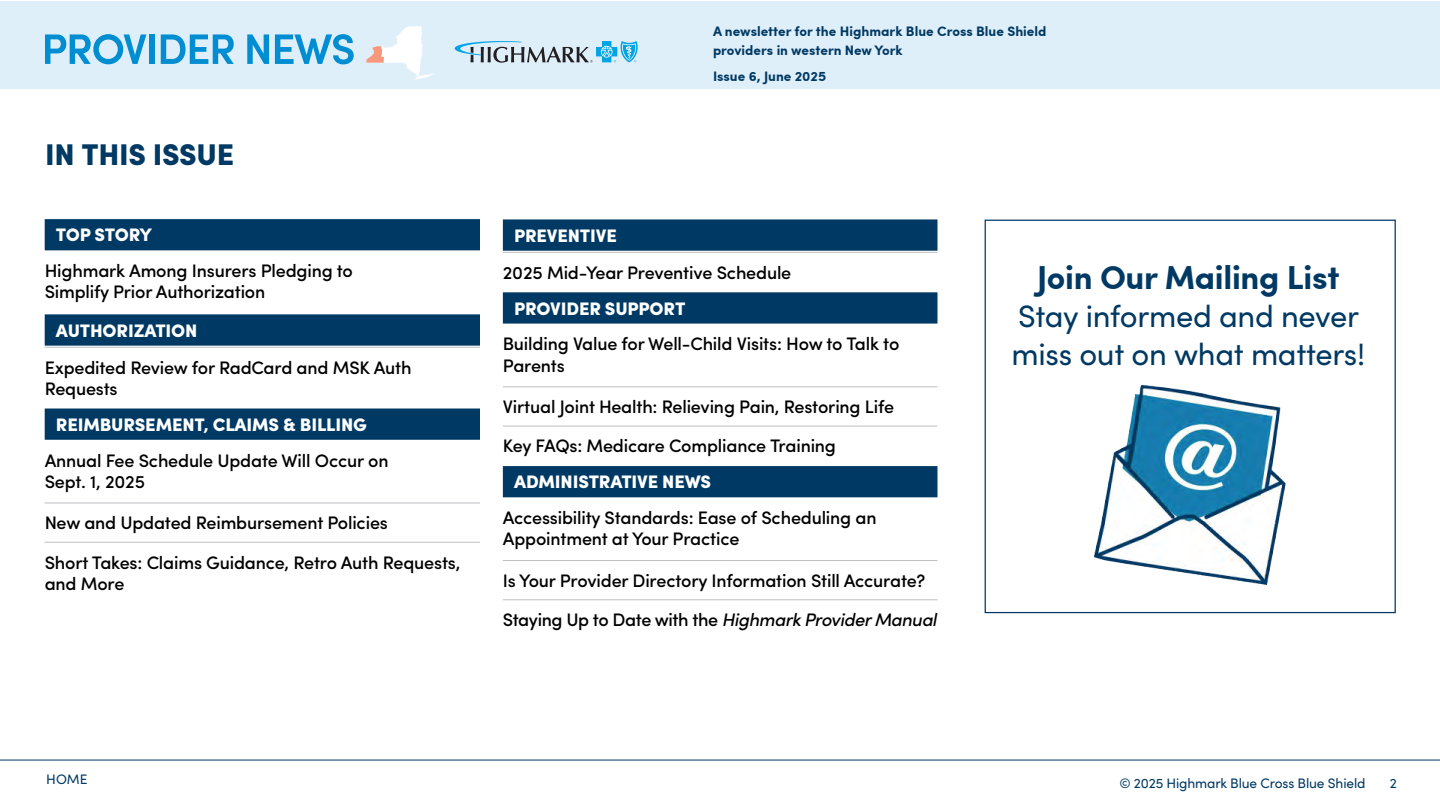
<style>
.page{position:relative;width:1440px;height:810px;background:#fff}
.page>*{position:absolute;margin:0;border:0;box-sizing:border-box;transform-origin:0 0}
.t1{font:700 33.38px "Sofia Pro";letter-spacing:-.01em;color:#003963}
.t2{font:31px/38.1px "Sofia Pro";letter-spacing:-.01em;color:#003963}
.t3{font:900 30px "Sofia Pro";letter-spacing:-.01em;color:#003963}
.t4{font:500 18.12px/21.2px "Sofia Pro";letter-spacing:-.01em;color:#000}
.t5{font:900 18.12px "Sofia Pro";letter-spacing:-.01em;color:#fff}
.t6{font:700 13.75px/18.8px "Sofia Pro";color:#003963}
.t7{font:13.75px "Sofia Pro";letter-spacing:-.01em;color:#003963}
.s1{font-style:italic}
</style>
<div class="page">
<div style="left:0;top:1px;width:1440px;height:88px;background:#dfeffa"></div>
<hr style="left:0;top:760px;width:1440px;height:1px;background:#003963">
<svg style="left:455px;top:41px;width:183px;height:22px"></svg>
<svg style="left:45px;top:34px;width:101px;height:30px"></svg>
<div style="left:149px;top:34px;width:6px;height:30px;background:#008dd1"></div>
<svg style="left:161px;top:34px;width:73px;height:30px"></svg>
<svg style="left:247px;top:34px;width:22px;height:30px"></svg>
<svg style="left:275px;top:34px;width:79px;height:30px"></svg>
<svg style="left:366px;top:26px;width:67px;height:54px"></svg>
<div style="left:985px;top:220px;width:411px;height:393px;background:#fff;border:1px solid #003963"></div>
<img style="left:1093px;top:385px;width:193px;height:200px">
<div style="left:45px;top:219px;width:435px;height:31px;background:#003963"></div>
<div style="left:45px;top:314px;width:435px;height:32px;background:#003963"></div>
<hr style="left:45px;top:347px;width:435px;height:1px;background:#bcbec0">
<div style="left:45px;top:409px;width:435px;height:31px;background:#003963"></div>
<hr style="left:45px;top:503px;width:435px;height:1px;background:#bcbec0">
<hr style="left:45px;top:542px;width:435px;height:1px;background:#bcbec0">
<div style="left:503px;top:219px;width:434px;height:32px;background:#003963"></div>
<hr style="left:503px;top:252px;width:434px;height:1px;background:#bcbec0">
<div style="left:503px;top:292px;width:434px;height:32px;background:#003963"></div>
<hr style="left:503px;top:386px;width:434px;height:1px;background:#bcbec0">
<hr style="left:503px;top:426px;width:434px;height:1px;background:#bcbec0">
<div style="left:503px;top:466px;width:434px;height:31px;background:#003963"></div>
<hr style="left:503px;top:560px;width:434px;height:1px;background:#bcbec0">
<hr style="left:503px;top:599px;width:434px;height:1px;background:#bcbec0">
<h3 class="t3" style="left:45px;top:131px;width:190px">IN THIS ISSUE</h3>
<p class="t5" style="left:56px;top:221px;width:98px">TOP STORY</p>
<p class="t4" style="left:45px;top:259px;width:310px">Highmark Among Insurers Pledging to<br>Simplify Prior Authorization</p>
<p class="t5" style="left:56px;top:316px;width:143px">AUTHORIZATION</p>
<p class="t4" style="left:45px;top:355px;width:368px">Expedited Review for RadCard and MSK Auth<br>Requests</p>
<p class="t5" style="left:56px;top:410px;width:312px">REIMBURSEMENT, CLAIMS &amp; BILLING</p>
<p class="t4" style="left:45px;top:448px;width:345px">Annual Fee Schedule Update Will Occur on<br>Sept. 1, 2025</p>
<p class="t4" style="left:45px;top:502px;width:417px;line-height:39.2px">New and Updated Reimbursement Policies<br>Short Takes: Claims Guidance, Retro Auth Requests,</p>
<p class="t4" style="left:45px;top:572px;width:81px">and More</p>
<p class="t6" style="left:713px;top:21px;width:335px">A newsletter for the Highmark Blue Cross Blue Shield providers in western New York</p>
<p class="t6" style="left:713px;top:66px;width:115px">Issue 6, June 2025</p>
<p class="t5" style="left:514px;top:221px;width:104px">PREVENTIVE</p>
<p class="t4" style="left:503px;top:260px;width:290px">2025 Mid-Year Preventive Schedule</p>
<p class="t5" style="left:514px;top:294px;width:173px">PROVIDER SUPPORT</p>
<p class="t4" style="left:503px;top:332px;width:398px">Building Value for Well-Child Visits: How to Talk to<br>Parents</p>
<p class="t4" style="left:503px;top:386px;width:393px;line-height:39.2px">Virtual Joint Health: Relieving Pain, Restoring Life<br>Key FAQs: Medicare Compliance Training</p>
<p class="t5" style="left:514px;top:468px;width:199px">ADMINISTRATIVE NEWS</p>
<p class="t4" style="left:503px;top:506px;width:375px">Accessibility Standards: Ease of Scheduling an<br>Appointment at Your Practice</p>
<p class="t4" style="left:503px;top:560px;width:435px;line-height:39.2px">Is Your Provider Directory Information Still Accurate?<br>Staying Up to Date with the <span class="s1">Highmark Provider Manual</span></p>
<h1 class="t1" style="left:1037px;top:252px;width:304px">Join Our Mailing List</h1>
<h2 class="t2" style="left:1012px;top:296px;width:355px">Stay informed and never miss out on what matters!</h2>
<p class="t7" style="left:46px;top:770px;width:43px">HOME</p>
<p class="t7" style="left:1119px;top:773px;width:248px">© 2025 Highmark Blue Cross Blue Shield</p>
<p class="t7" style="left:1390px;top:773px;width:9px">2</p>
</div>
